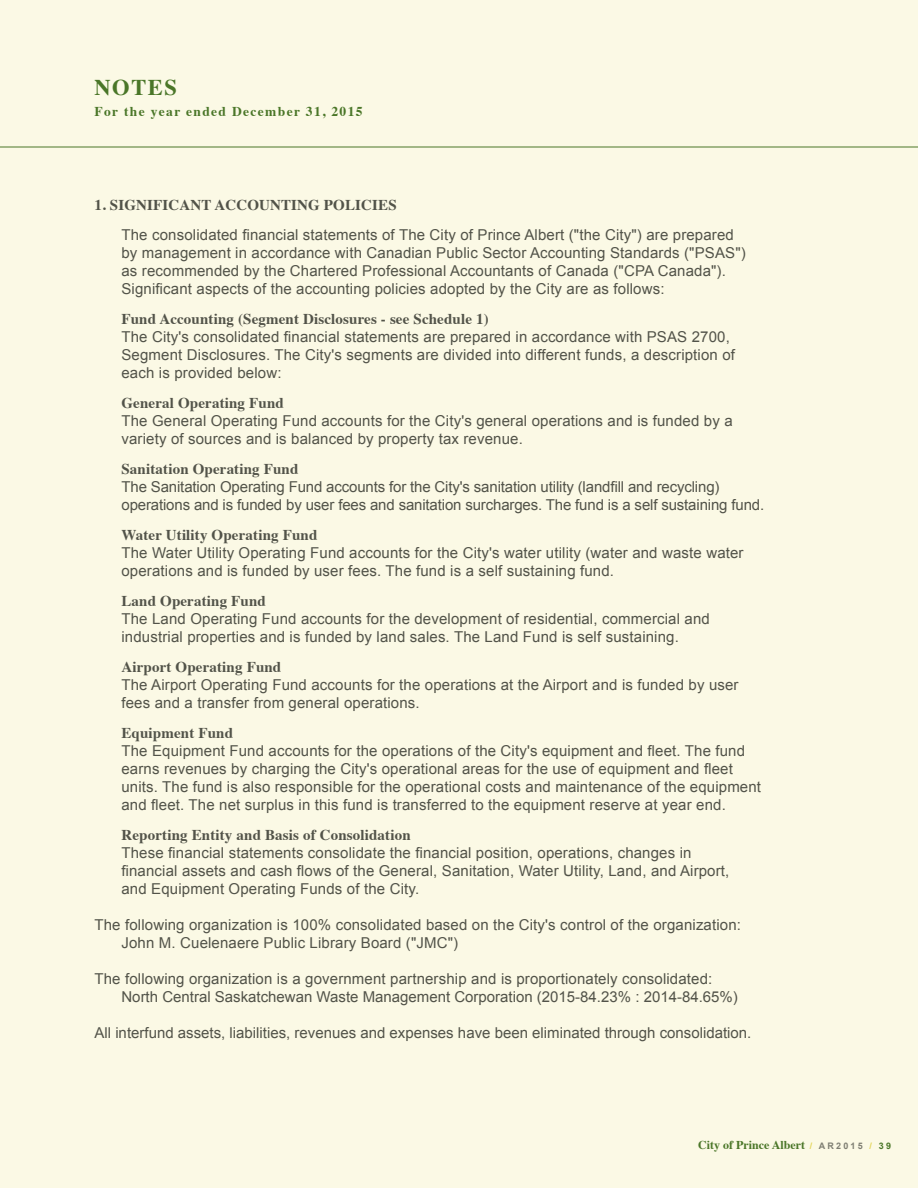
<style>
.page{position:relative;width:918px;height:1188px;background:#fbf9e5}
.page>*{position:absolute;margin:0;border:0;box-sizing:border-box;transform-origin:0 0}
.t1{font:700 22.5px "Times";letter-spacing:.07em;color:#4a7628}
.t2{font:15px/18px "Arial";letter-spacing:.01em;color:#525349}
.t3{font:700 15px "Times";letter-spacing:.01em;color:#525349}
.t4{font:15px/18px "Arial";letter-spacing:-.01em;color:#525349}
.t5{font:700 13.5px "Times";letter-spacing:.1em;color:#4a7628}
.t6{font:700 12px "Times";color:#4a7628}
.s1{font-family:"Arial";font-size:9px;color:#e3d454}
.s2{font-family:"Arial";font-size:9px;color:#7f7f73}
.s3{font-family:"Arial";font-size:9px}
</style>
<div class="page">
<hr style="left:0;top:147px;width:918px;height:1px;background:#4a7628">
<h1 class="t1" style="left:94px;top:66px;width:84px">NOTES</h1>
<p class="t5" style="left:94px;top:99px;width:270px">For the year ended December 31, 2015</p>
<p class="t3" style="left:94px;top:191px;width:304px">1. SIGNIFICANT ACCOUNTING POLICIES</p>
<p class="t2" style="left:122px;top:226px;width:626px">The consolidated financial statements of The City of Prince Albert ("the City") are prepared by management in accordance with Canadian Public Sector Accounting Standards ("PSAS") as recommended by the Chartered Professional Accountants of Canada ("CPA Canada").<br>Significant aspects of the accounting policies adopted by the City are as follows:</p>
<p class="t3" style="left:122px;top:305px;width:369px">Fund Accounting (Segment Disclosures - see Schedule 1)</p>
<p class="t2" style="left:122px;top:328px;width:615px">The City's consolidated financial statements are prepared in accordance with PSAS 2700,<br>Segment Disclosures. The City's segments are divided into different funds, a description of each is provided below:</p>
<p class="t3" style="left:122px;top:389px;width:164px">General Operating Fund</p>
<p class="t2" style="left:122px;top:412px;width:613px">The General Operating Fund accounts for the City's general operations and is funded by a variety of sources and is balanced by property tax revenue.</p>
<p class="t3" style="left:122px;top:455px;width:178px">Sanitation Operating Fund</p>
<p class="t4" style="left:122px;top:478px;width:644px">The Sanitation Operating Fund accounts for the City's sanitation utility (landfill and recycling) operations and is funded by user fees and sanitation surcharges. The fund is a self sustaining fund.</p>
<p class="t3" style="left:122px;top:521px;width:197px">Water Utility Operating Fund</p>
<p class="t2" style="left:122px;top:544px;width:624px">The Water Utility Operating Fund accounts for the City's water utility (water and waste water operations and is funded by user fees. The fund is a self sustaining fund.</p>
<p class="t3" style="left:122px;top:587px;width:146px">Land Operating Fund</p>
<p class="t2" style="left:122px;top:610px;width:590px">The Land Operating Fund accounts for the development of residential, commercial and industrial properties and is funded by land sales. The Land Fund is self sustaining.</p>
<p class="t3" style="left:122px;top:653px;width:161px">Airport Operating Fund</p>
<p class="t2" style="left:122px;top:676px;width:619px">The Airport Operating Fund accounts for the operations at the Airport and is funded by user fees and a transfer from general operations.</p>
<p class="t3" style="left:122px;top:719px;width:113px">Equipment Fund</p>
<p class="t2" style="left:121px;top:742px;width:641px">The Equipment Fund accounts for the operations of the City's equipment and fleet. The fund earns revenues by charging the City's operational areas for the use of equipment and fleet units. The fund is also responsible for the operational costs and maintenance of the equipment and fleet. The net surplus in this fund is transferred to the equipment reserve at year end.</p>
<p class="t3" style="left:121px;top:821px;width:291px">Reporting Entity and Basis of Consolidation</p>
<p class="t2" style="left:121px;top:844px;width:609px">These financial statements consolidate the financial position, operations, changes in financial assets and cash flows of the General, Sanitation, Water Utility, Land, and Airport, and Equipment Operating Funds of the City.</p>
<p class="t2" style="left:121px;top:916px;width:621px;text-indent:-27px">The following organization is 100% consolidated based on the City's control of the organization:<br>John M. Cuelenaere Public Library Board ("JMC")</p>
<p class="t2" style="left:121px;top:970px;width:618px;text-indent:-27px">The following organization is a government partnership and is proportionately consolidated:<br>North Central Saskatchewan Waste Management Corporation (2015-84.23% : 2014-84.65%)</p>
<p class="t2" style="left:94px;top:1024px;width:658px">All interfund assets, liabilities, revenues and expenses have been eliminated through consolidation.</p>
<p class="t6" style="left:698px;top:1134px;width:194px">City of Prince Albert <span class="s1">/</span> <span class="s2">A R 2 0 1 5</span> <span class="s1">/</span> <span class="s3">3 9</span></p>
</div>
